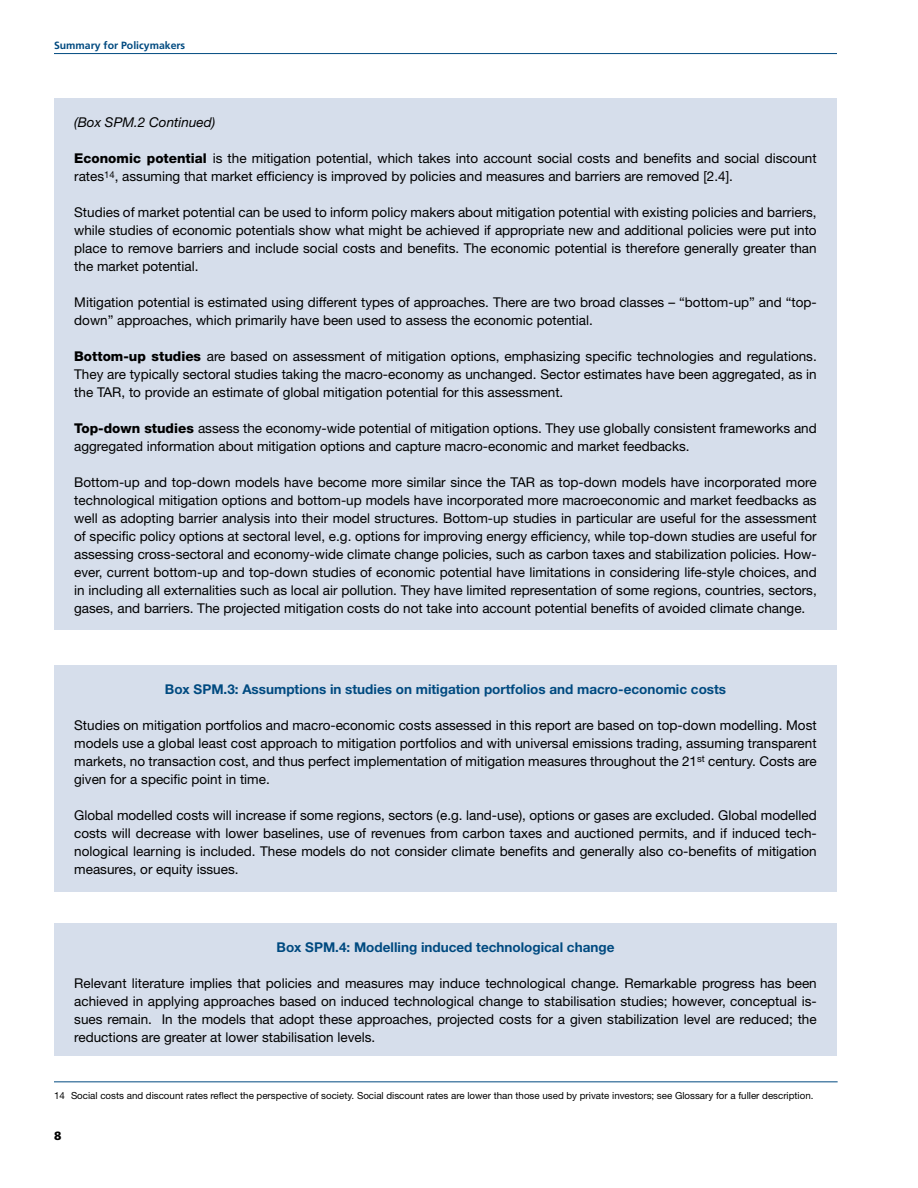
<style>
.page{position:relative;width:918px;height:1188px;background:#fff}
.page>*{position:absolute;margin:0;border:0;box-sizing:border-box;transform-origin:0 0}
.t1{font:13.5px/18px "Helvetica Neue";color:#000;text-align:justify}
.t2{font:700 13.5px "Helvetica Neue";color:#004a80}
.t3{font:italic 13.5px "Helvetica Neue";color:#000}
.t4{font:700 10.5px "Frutiger";color:#004a80}
.t5{font:9.75px "Helvetica Neue";color:#000}
.s1{font-weight:800}
</style>
<div class="page">
<hr style="left:54px;top:53px;width:783px;height:1px;background:#004a80">
<div style="left:54px;top:98px;width:783px;height:532px;background:#d6deeb"></div>
<hr style="left:54px;top:1082px;width:784px;height:1px;background:#004a80">
<div style="left:54px;top:665px;width:783px;height:226px;background:#d6deeb"></div>
<div style="left:54px;top:924px;width:783px;height:132px;background:#d6deeb"></div>
<p class="t4" style="left:54px;top:40px;width:133px">Summary for Policymakers</p>
<p class="t3" style="left:74px;top:114px;width:143px">(Box SPM.2 Continued)</p>
<p class="t1" style="left:74px;top:149px;width:744px"><span class="s1">Economic potential</span> is the mitigation potential, which takes into account social costs and benefits and social discount rates<sup>14</sup>, assuming that market efficiency is improved by policies and measures and barriers are removed [2.4].</p>
<p class="t1" style="left:74px;top:203px;width:744px">Studies of market potential can be used to inform policy makers about mitigation potential with existing policies and barriers, while studies of economic potentials show what might be achieved if appropriate new and additional policies were put into place to remove barriers and include social costs and benefits. The economic potential is therefore generally greater than the market potential.</p>
<p class="t1" style="left:74px;top:293px;width:744px">Mitigation potential is estimated using different types of approaches. There are two broad classes – “bottom-up” and “top&shy;down” approaches, which primarily have been used to assess the economic potential.</p>
<p class="t1" style="left:74px;top:347px;width:744px"><span class="s1">Bottom-up studies</span> are based on assessment of mitigation options, emphasizing specific technologies and regulations.<br>They are typically sectoral studies taking the macro-economy as unchanged. Sector estimates have been aggregated, as in the TAR, to provide an estimate of global mitigation potential for this assessment.</p>
<p class="t1" style="left:74px;top:419px;width:744px"><span class="s1">Top-down studies</span> assess the economy-wide potential of mitigation options. They use globally consistent frameworks and aggregated information about mitigation options and capture macro-economic and market feedbacks.</p>
<p class="t1" style="left:74px;top:473px;width:744px">Bottom-up and top-down models have become more similar since the TAR as top-down models have incorporated more technological mitigation options and bottom-up models have incorporated more macroeconomic and market feedbacks as well as adopting barrier analysis into their model structures. Bottom-up studies in particular are useful for the assessment of specific policy options at sectoral level, e.g. options for improving energy efficiency, while top-down studies are useful for assessing cross-sectoral and economy-wide climate change policies, such as carbon taxes and stabilization policies. How&shy;ever, current bottom-up and top-down studies of economic potential have limitations in considering life-style choices, and in including all externalities such as local air pollution. They have limited representation of some regions, countries, sectors, gases, and barriers. The projected mitigation costs do not take into account potential benefits of avoided climate change.</p>
<p class="t2" style="left:165px;top:681px;width:563px">Box SPM.3: Assumptions in studies on mitigation portfolios and macro-economic costs</p>
<p class="t1" style="left:74px;top:716px;width:744px">Studies on mitigation portfolios and macro-economic costs assessed in this report are based on top-down modelling. Most models use a global least cost approach to mitigation portfolios and with universal emissions trading, assuming transparent markets, no transaction cost, and thus perfect implementation of mitigation measures throughout the 21<sup>st</sup> century. Costs are given for a specific point in time.</p>
<p class="t1" style="left:74px;top:806px;width:744px">Global modelled costs will increase if some regions, sectors (e.g. land-use), options or gases are excluded. Global modelled costs will decrease with lower baselines, use of revenues from carbon taxes and auctioned permits, and if induced tech&shy;nological learning is included. These models do not consider climate benefits and generally also co-benefits of mitigation measures, or equity issues.</p>
<p class="t2" style="left:277px;top:939px;width:339px">Box SPM.4: Modelling induced technological change</p>
<p class="t1" style="left:74px;top:974px;width:744px">Relevant literature implies that policies and measures may induce technological change. Remarkable progress has been achieved in applying approaches based on induced technological change to stabilisation studies; however, conceptual is&shy;sues remain. In the models that adopt these approaches, projected costs for a given stabilization level are reduced; the reductions are greater at lower stabilisation levels.</p>
<p class="t5" style="left:54px;top:1090px;width:761px">14 Social costs and discount rates reflect the perspective of society. Social discount rates are lower than those used by private investors; see Glossary for a fuller description.</p>
</div>
